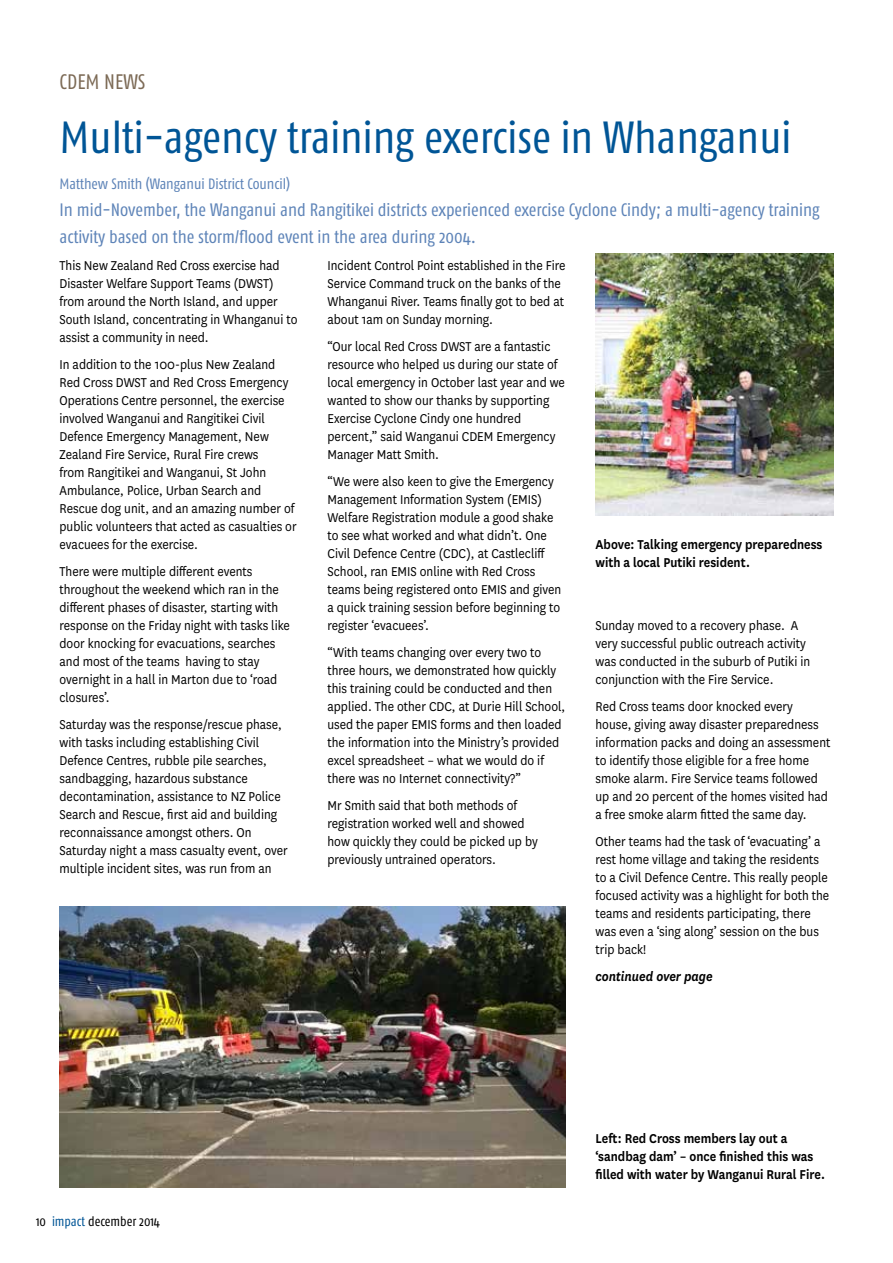
<style>
.page{position:relative;width:893px;height:1263px;background:#fff}
.page>*{position:absolute;margin:0;border:0;box-sizing:border-box;transform-origin:0 0}
.t1{font:condensed 45px "Fago OT";color:#005596}
.t2{font:condensed 21px "Fago OT";color:#7c6a55}
.t3{font:condensed 18px/27px "Fago OT";color:#5e84b8}
.t4{font:15px/18px "National";color:#000;scale:.9 1}
.t5{font:600 15px/18px "National";color:#000;scale:.9 1}
.t6{font:condensed 15px "Fago OT";color:#5e84b8}
.t7{font:italic 600 15px "National";color:#000;scale:.9 1}
.t8{font:condensed 13.5px "Fago OT";color:#000}
.s1{color:#005596}
</style>
<div class="page">
<img style="left:60px;top:907px;width:505px;height:281px">
<img style="left:595px;top:253px;width:238px;height:262px">
<h2 class="t2" style="left:60px;top:69px;width:87px">CDEM NEWS</h2>
<h1 class="t1" style="left:60px;top:110px;width:733px">Multi-agency training exercise in Whanganui</h1>
<p class="t6" style="left:60px;top:175px;width:232px">Matthew Smith (Wanganui District Council)</p>
<p class="t3" style="left:60px;top:196px;width:762px">In mid-November, the Wanganui and Rangitikei districts experienced exercise Cyclone Cindy; a multi-agency training activity based on the storm/flood event in the area during 2004.</p>
<p class="t4" style="left:327px;top:256px;width:266px">Incident Control Point established in the Fire Service Command truck on the banks of the Whanganui River. Teams finally got to bed at about 1am on Sunday morning.</p>
<p class="t4" style="left:327px;top:337px;width:265px">“Our local Red Cross DWST are a fantastic resource who helped us during our state of local emergency in October last year and we wanted to show our thanks by supporting Exercise Cyclone Cindy one hundred percent,” said Wanganui CDEM Emergency Manager Matt Smith.</p>
<p class="t4" style="left:327px;top:472px;width:261px">“We were also keen to give the Emergency Management Information System (EMIS)<br>Welfare Registration module a good shake to see what worked and what didn’t. One Civil Defence Centre (CDC), at Castlecliff School, ran EMIS online with Red Cross teams being registered onto EMIS and given a quick training session before beginning to register ‘evacuees’.</p>
<p class="t4" style="left:327px;top:643px;width:266px">“With teams changing over every two to three hours, we demonstrated how quickly this training could be conducted and then applied. The other CDC, at Durie Hill School, used the paper EMIS forms and then loaded the information into the Ministry’s provided excel spreadsheet – what we would do if there was no Internet connectivity?”</p>
<p class="t4" style="left:327px;top:796px;width:235px">Mr Smith said that both methods of registration worked well and showed how quickly they could be picked up by previously untrained operators.</p>
<p class="t4" style="left:60px;top:256px;width:266px">This New Zealand Red Cross exercise had Disaster Welfare Support Teams (DWST) from around the North Island, and upper South Island, concentrating in Whanganui to assist a community in need.</p>
<p class="t4" style="left:60px;top:355px;width:265px">In addition to the 100-plus New Zealand Red Cross DWST and Red Cross Emergency Operations Centre personnel, the exercise involved Wanganui and Rangitikei Civil Defence Emergency Management, New Zealand Fire Service, Rural Fire crews<br>from Rangitikei and Wanganui, St John Ambulance, Police, Urban Search and Rescue dog unit, and an amazing number of public volunteers that acted as casualties or evacuees for the exercise.</p>
<p class="t4" style="left:60px;top:562px;width:258px">There were multiple different events throughout the weekend which ran in the different phases of disaster, starting with response on the Friday night with tasks like door knocking for evacuations, searches and most of the teams having to stay overnight in a hall in Marton due to ‘road closures’.</p>
<p class="t4" style="left:60px;top:715px;width:255px">Saturday was the response/rescue phase, with tasks including establishing Civil Defence Centres, rubble pile searches, sandbagging, hazardous substance decontamination, assistance to NZ Police Search and Rescue, first aid and building reconnaissance amongst others. On Saturday night a mass casualty event, over multiple incident sites, was run from an</p>
<p class="t5" style="left:595px;top:534px;width:254px">Above: Talking emergency preparedness with a local Putiki resident.</p>
<p class="t4" style="left:595px;top:616px;width:240px">Sunday moved to a recovery phase. A very successful public outreach activity was conducted in the suburb of Putiki in conjunction with the Fire Service.</p>
<p class="t4" style="left:595px;top:697px;width:263px">Red Cross teams door knocked every house, giving away disaster preparedness information packs and doing an assessment to identify those eligible for a free home smoke alarm. Fire Service teams followed up and 20 percent of the homes visited had a free smoke alarm fitted the same day.</p>
<p class="t4" style="left:595px;top:832px;width:261px">Other teams had the task of ‘evacuating’ a rest home village and taking the residents to a Civil Defence Centre. This really people focused activity was a highlight for both the teams and residents participating, there was even a ‘sing along’ session on the bus trip back!</p>
<p class="t7" style="left:595px;top:966px;width:132px">continued over page</p>
<p class="t8" style="left:36px;top:1213px;width:126px">10 <span class="s1">impact</span> december 2014</p>
<p class="t5" style="left:595px;top:1128px;width:256px">Left: Red Cross members lay out a ‘sandbag dam’ – once finished this was filled with water by Wanganui Rural Fire.</p>
</div>
